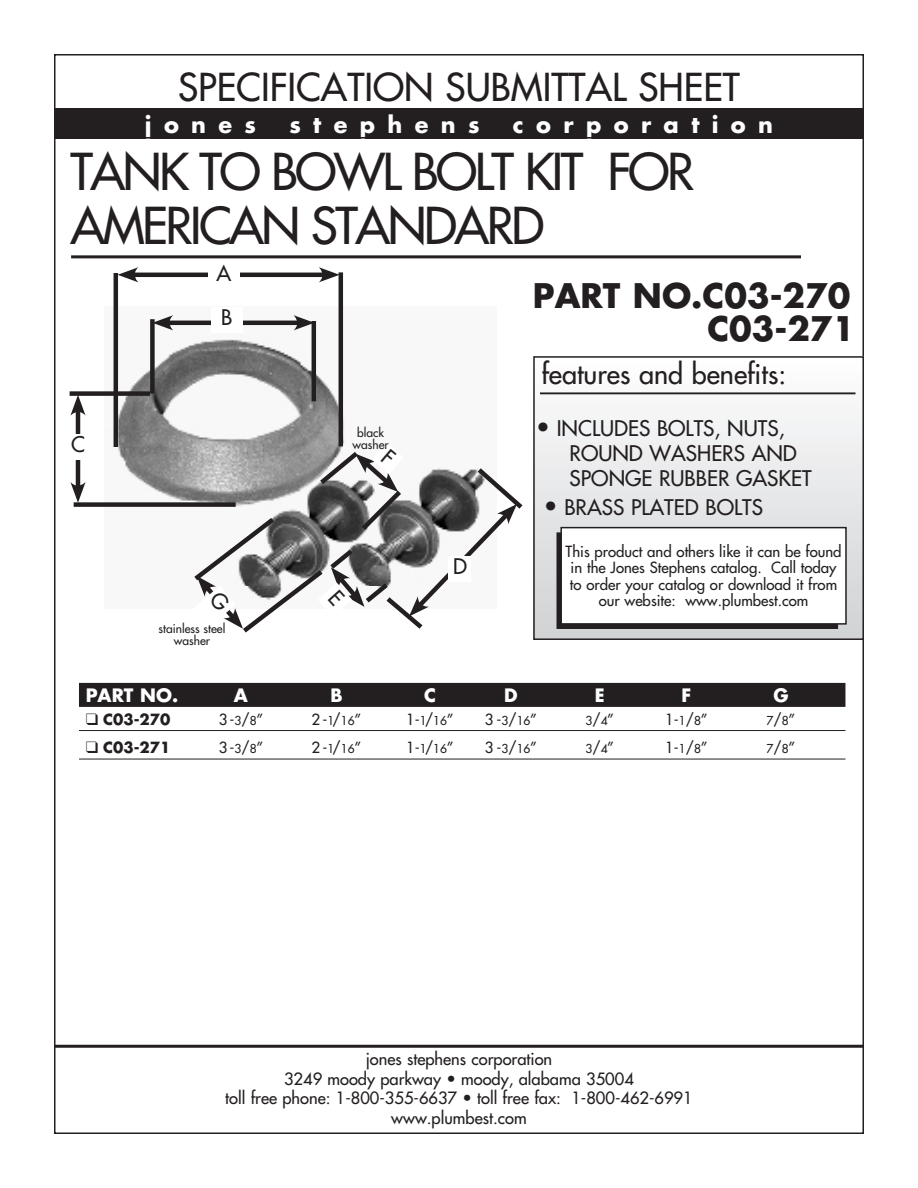
<style>
.page{position:relative;width:918px;height:1188px;background:#fff}
.page>*{position:absolute;margin:0;border:0;box-sizing:border-box;transform-origin:0 0}
.t1{font:49.5px "Futura";color:#231f20}
.t2{font:37.5px "Futura";color:#231f20}
.t3{font:700 33px "Futura";color:#231f20}
.t4{font:27px "Futura";color:#231f20}
.t5{font:700 22.5px "Futura";letter-spacing:.55em;color:#fff}
.t6{font:21px "Futura";color:#231f20}
.HEADRULES{font:700 18px "Futura";color:#fff}
.t7{font:16.5px "Futura";color:#231f20}
.t8{font:15px/16.5px "Futura";color:#231f20;text-align:center}
.t9{font:700 15px "Futura";color:#231f20}
.t10{font:12px "Futura";color:#231f20}
.s1{font-size:24px}
.s2{font-size:12px}
.s3{font-size:15px}
</style>
<div class="page">
<div style="left:54px;top:108px;width:810px;height:31px;background:#231f20"></div>
<hr style="left:54px;top:1045px;width:810px;height:3px;background:#231f20">
<div style="left:534px;top:357px;width:329px;height:282px;background:linear-gradient(to bottom,#fefefe,#d0d2d4)"></div>
<div style="left:533px;top:356px;width:331px;height:284px;border:2px solid #231f20"></div>
<hr style="left:540px;top:392px;width:316px;height:2px;background:#231f20">
<div style="left:556px;top:532px;width:282px;height:97px;border:18px solid #231f20"></div>
<div style="left:561px;top:528px;width:285px;height:96px;background:#fff"></div>
<div style="left:560px;top:527px;width:287px;height:98px;border:2px solid #231f20"></div>
<div style="left:79px;top:683px;width:766px;height:24px;background:#231f20"></div>
<hr style="left:79px;top:730px;width:766px;height:1px;background:#231f20">
<hr style="left:79px;top:759px;width:766px;height:1px;background:#231f20">
<hr style="left:71px;top:255px;width:730px;height:3px;background:#231f20">
<img style="left:113px;top:306px;width:232px;height:195px">
<div style="left:150px;top:319px;width:5px;height:75px;background:#231f20"></div>
<hr style="left:114px;top:273px;width:4px;height:174px;background:#231f20">
<hr style="left:339px;top:272px;width:4px;height:174px;background:#231f20">
<hr style="left:312px;top:321px;width:4px;height:80px;background:#231f20">
<hr style="left:165px;top:321px;width:137px;height:4px;background:#231f20">
<svg style="left:152px;top:315px;width:21px;height:15px"></svg>
<svg style="left:294px;top:315px;width:20px;height:15px"></svg>
<hr style="left:130px;top:273px;width:197px;height:4px;background:#231f20">
<svg style="left:118px;top:267px;width:20px;height:15px"></svg>
<svg style="left:319px;top:267px;width:21px;height:15px"></svg>
<div style="left:70px;top:391px;width:80px;height:5px;background:#231f20"></div>
<div style="left:74px;top:502px;width:162px;height:5px;background:#231f20"></div>
<hr style="left:76px;top:407px;width:4px;height:83px;background:#231f20">
<svg style="left:70px;top:395px;width:16px;height:21px"></svg>
<svg style="left:70px;top:482px;width:16px;height:21px"></svg>
<div style="left:208px;top:263px;width:32px;height:26px;background:#fff"></div>
<div style="left:211px;top:307px;width:32px;height:26px;background:#fff"></div>
<div style="left:62px;top:434px;width:32px;height:26px;background:#fff"></div>
<svg style="left:189px;top:442px;width:334px;height:191px"></svg>
<p class="t2" style="left:178px;top:63px;width:564px">SPECIFICATION SUBMITTAL SHEET</p>
<p class="t5" style="left:145px;top:109px;width:113px">jones</p>
<p class="t5" style="left:289px;top:109px;width:192px">stephens</p>
<p class="t5" style="left:513px;top:109px;width:262px">corporation</p>
<p class="t1" style="left:70px;top:140px;width:31px">tank</p>
<p class="t1" style="left:200px;top:140px;width:105px">to bowl</p>
<p class="t1" style="left:412px;top:140px;width:26px">bolt</p>
<p class="t1" style="left:525px;top:140px;width:20px">kit</p>
<p class="t1" style="left:608px;top:140px;width:29px">for</p>
<p class="t1" style="left:70px;top:194px;width:30px">american</p>
<p class="t1" style="left:311px;top:194px;width:30px">standard</p>
<p class="t6" style="left:217px;top:260px;width:16px">A</p>
<p class="t6" style="left:221px;top:304px;width:13px">B</p>
<p class="t3" style="left:533px;top:274px;width:319px">PART NO.C03-270</p>
<p class="t3" style="left:707px;top:307px;width:149px">C03-271</p>
<p class="t6" style="left:71px;top:431px;width:15px">C</p>
<p class="t10" style="left:159px;top:621px;width:68px">stainless steel</p>
<p class="t10" style="left:174px;top:633px;width:38px">washer</p>
<p class="t10" style="left:357px;top:425px;width:28px">black</p>
<p class="t10" style="left:353px;top:437px;width:38px">washer</p>
<p class="t6" style="left:453px;top:553px;width:15px">D</p>
<p class="t4" style="left:542px;top:356px;width:246px">features and benefits:</p>
<p class="t6" style="left:536px;top:414px;width:250px"><span class="s1">•</span> INCLUDES BOLTS, NUTS,</p>
<p class="t6" style="left:570px;top:440px;width:229px">ROUND WASHERS AND</p>
<p class="t6" style="left:570px;top:465px;width:244px">SPONGE RUBBER GASKET</p>
<p class="t6" style="left:544px;top:494px;width:221px"><span class="s1">•</span> BRASS PLATED BOLTS</p>
<p class="t8" style="left:566px;top:543px;width:278px">This product and others like it can be found in the Jones Stephens catalog. Call today to order your catalog or download it from our website: www.plumbest.com</p>
<p class="HEADRULES" style="left:86px;top:683px;width:94px">PART NO.</p>
<p class="HEADRULES" style="left:234px;top:683px;width:16px">A</p>
<p class="HEADRULES" style="left:330px;top:683px;width:14px">B</p>
<p class="HEADRULES" style="left:424px;top:683px;width:13px">C</p>
<p class="HEADRULES" style="left:504px;top:683px;width:15px">D</p>
<p class="HEADRULES" style="left:595px;top:683px;width:11px">E</p>
<p class="HEADRULES" style="left:682px;top:683px;width:11px">F</p>
<p class="HEADRULES" style="left:773px;top:683px;width:17px">G</p>
<p class="t9" style="left:86px;top:709px;width:86px">❑ C03-270</p>
<p class="t8" style="left:219px;top:711px;width:46px">3 -<span class="s2">3</span>/<span class="s2">8</span>”</p>
<p class="t8" style="left:312px;top:711px;width:51px">2 -<span class="s2">1</span>/<span class="s2">16</span>”</p>
<p class="t8" style="left:406px;top:711px;width:49px">1-<span class="s2">1</span>/<span class="s2">16</span>”</p>
<p class="t8" style="left:485px;top:711px;width:54px">3 -<span class="s2">3</span>/<span class="s2">16</span>”</p>
<p class="t10" style="left:586px;top:713px;width:30px">3<span class="s3">/</span>4<span class="s3">”</span></p>
<p class="t8" style="left:665px;top:711px;width:44px">1-<span class="s2">1</span>/<span class="s2">8</span>”</p>
<p class="t10" style="left:767px;top:713px;width:30px">7<span class="s3">/</span>8<span class="s3">”</span></p>
<p class="t9" style="left:86px;top:738px;width:86px">❑ C03-271</p>
<p class="t8" style="left:219px;top:740px;width:46px">3 -<span class="s2">3</span>/<span class="s2">8</span>”</p>
<p class="t8" style="left:312px;top:740px;width:51px">2 -<span class="s2">1</span>/<span class="s2">16</span>”</p>
<p class="t8" style="left:406px;top:740px;width:49px">1-<span class="s2">1</span>/<span class="s2">16</span>”</p>
<p class="t8" style="left:485px;top:740px;width:54px">3 -<span class="s2">3</span>/<span class="s2">16</span>”</p>
<p class="t10" style="left:586px;top:741px;width:30px">3<span class="s3">/</span>4<span class="s3">”</span></p>
<p class="t8" style="left:665px;top:740px;width:44px">1-<span class="s2">1</span>/<span class="s2">8</span>”</p>
<p class="t10" style="left:767px;top:741px;width:30px">7<span class="s3">/</span>8<span class="s3">”</span></p>
<p class="t7" style="left:366px;top:1049px;width:188px">jones stephens corporation</p>
<p class="t7" style="left:284px;top:1068px;width:351px">3249 moody parkway • moody, alabama 35004</p>
<p class="t7" style="left:225px;top:1088px;width:469px">toll free phone: 1-800-355-6637 • toll free fax: 1-800-462-6991</p>
<p class="t7" style="left:391px;top:1107px;width:137px">www.plumbest.com</p>
</div>
